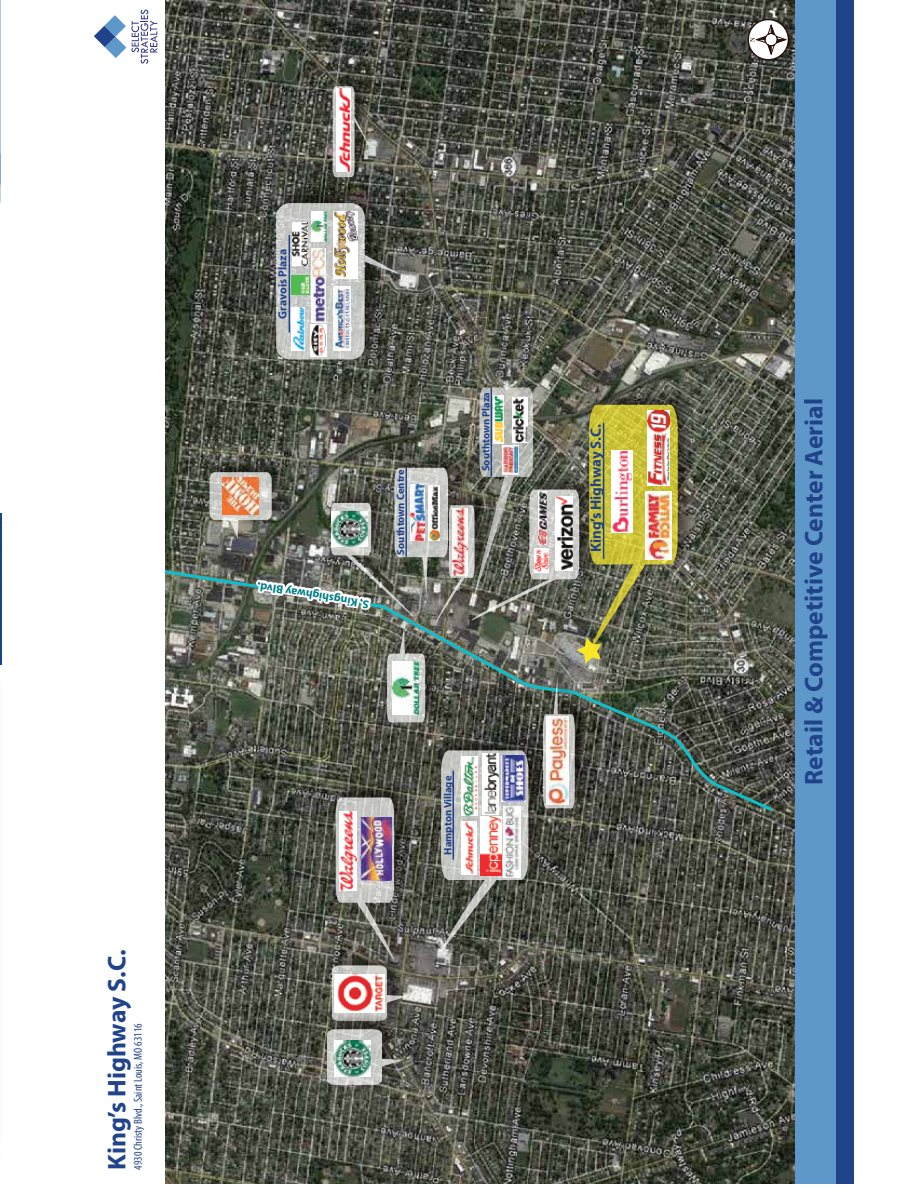
<style>
.page{position:relative;width:918px;height:1188px;background:#fff}
.page>*{position:absolute;margin:0;border:0;box-sizing:border-box;transform-origin:0 0}
.t1{font:700 25.65px "Myriad Pro";color:#20438a}
.t2{font:700 14.85px "Myriad Pro";color:#20438a}
.t3{font:700 11.7px "Myriad Pro";color:#20438a}
.t4{font:condensed 11.55px "Myriad Pro";color:#20438a}
.t5{font:700 11.55px "Myriad Pro";color:#017c84}
.t6{font:700 10.5px "Myriad Pro";color:#20438a}
</style>
<div class="page">
<hr style="left:0;top:0;width:1px;height:268px;background:#6a9fd0">
<hr style="left:0;top:514px;width:1px;height:151px;background:#bfbfbf">
<img style="left:0;top:654px;width:2px;height:11px">
<img style="left:165px;top:0;width:630px;height:1183px">
<img style="left:268px;top:182px;width:154px;height:185px">
<svg style="left:276px;top:203px;width:89px;height:157px;background:#c6c8c5"></svg>
<svg style="left:361px;top:253px;width:39px;height:21px"></svg>
<hr style="left:289px;top:235px;width:1px;height:98px;background:#20438a">
<img style="left:291px;top:308px;width:13px;height:43px">
<img style="left:312px;top:211px;width:14px;height:30px">
<img style="left:310px;top:325px;width:17px;height:32px">
<img style="left:292px;top:223px;width:16px;height:43px">
<img style="left:334px;top:211px;width:24px;height:67px">
<img style="left:312px;top:248px;width:14px;height:74px">
<img style="left:291px;top:276px;width:19px;height:18px">
<img style="left:333px;top:286px;width:18px;height:65px">
<img style="left:325px;top:65px;width:66px;height:120px">
<svg style="left:333px;top:86px;width:36px;height:91px;background:#807f79"></svg>
<img style="left:336px;top:89px;width:14px;height:82px">
<img style="left:202px;top:451px;width:8px;height:96px">
<svg style="left:165px;top:565px;width:611px;height:249px;background:#575c52"></svg>
<img style="left:581px;top:383px;width:118px;height:279px">
<img style="left:319px;top:1021px;width:107px;height:72px">
<svg style="left:327px;top:1029px;width:77px;height:56px;background:#9b9c97"></svg>
<img style="left:335px;top:1041px;width:35px;height:35px">
<svg style="left:94px;top:10px;width:63px;height:54px"></svg>
<div style="left:818px;top:0;width:35px;height:1183px;background:#20438a"></div>
<div style="left:795px;top:0;width:41px;height:1183px;background:#5e97ca"></div>
<svg style="left:748px;top:19px;width:40px;height:41px"></svg>
<div style="left:747px;top:19px;width:42px;height:42px;border:2px solid #2b110c;border-radius:50%"></div>
<svg style="left:750px;top:24px;width:37px;height:31px"></svg>
<img style="left:210px;top:388px;width:468px;height:633px">
<p class="t1" style="left:100px;top:1170px;width:222px;rotate:-90deg">King’s Highway S.C.</p>
<p class="t4" style="left:131px;top:1170px;width:148px;rotate:-90deg">4930 Christy Blvd., Saint Louis, MO 63116</p>
<p class="t3" style="left:275px;top:319px;width:71px;rotate:-90deg">Gravois Plaza</p>
<p class="t5" style="left:368px;top:612px;width:115px;rotate:-171deg">S. Kingshig wh ay Bl .d</p>
<p class="t6" style="left:394px;top:555px;width:87px;rotate:-90deg">Southtown Centre</p>
<p class="t6" style="left:479px;top:471px;width:81px;rotate:-90deg">Southtown Plaza</p>
<p class="t6" style="left:441px;top:855px;width:80px;rotate:-90deg">Hampton Village</p>
<p class="t2" style="left:586px;top:552px;width:130px;rotate:-90deg">King’s Highway S.C.</p>
<p class="t1" style="left:797px;top:785px;width:388px;rotate:-90deg">Retail &amp; Competitive Center Aerial</p>
</div>
